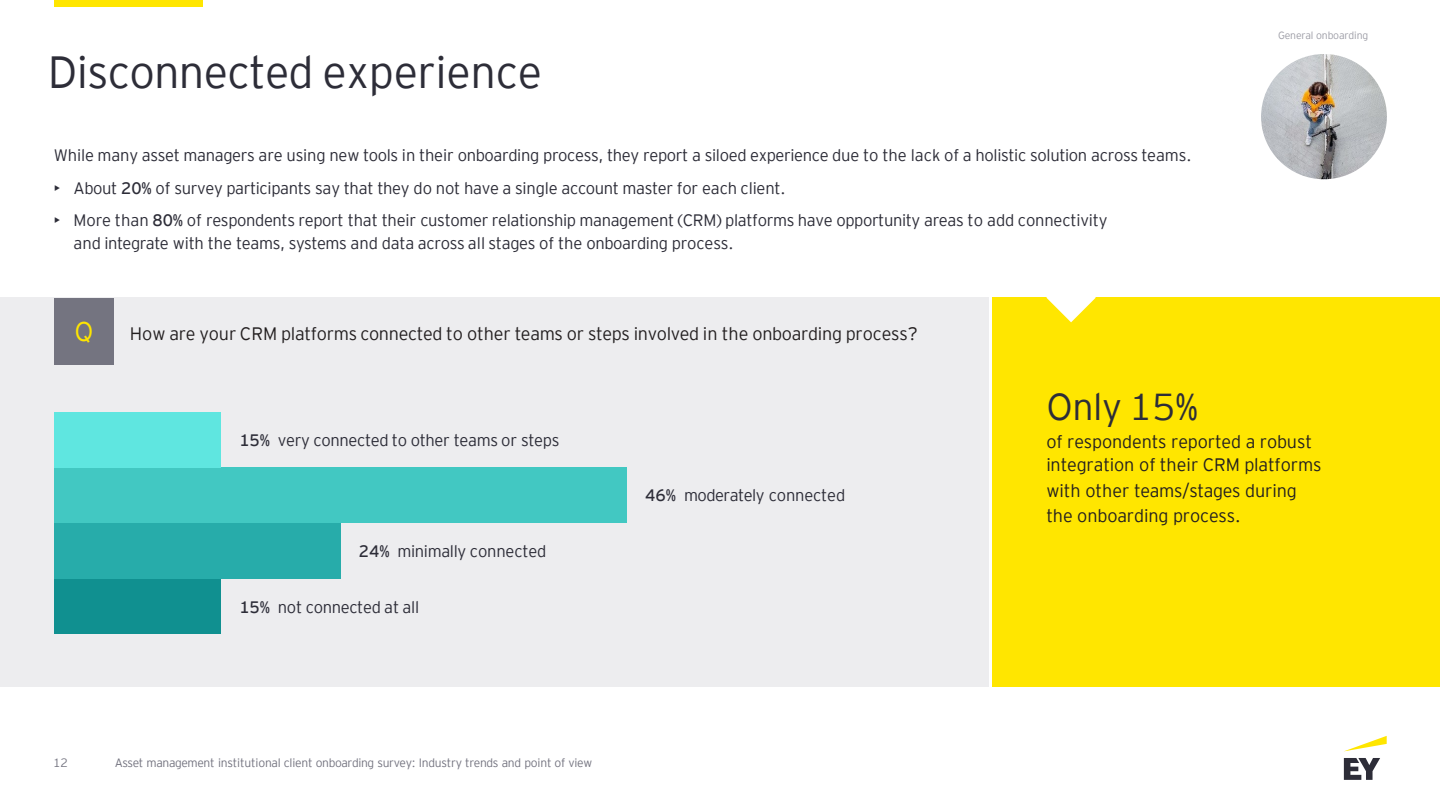
<style>
.page{position:relative;width:1440px;height:810px;background:#fff}
.page>*{position:absolute;margin:0;border:0;box-sizing:border-box;transform-origin:0 0}
.t1{font:300 45px "EY Interstate";letter-spacing:-.015em;color:#2d2d38}
.t2{font:300 37.5px "EY Interstate";letter-spacing:-.01em;color:#2d2d38}
.t3{font:300 27px "EY Interstate";color:#ffe600}
.t4{font:300 18px/25.5px "EY Interstate";letter-spacing:-.01em;color:#231f20}
.t5{font:300 16.5px "EY Interstate";letter-spacing:-.02em;color:#2d2d38}
.t6{font:300 12px "EY Interstate";letter-spacing:-.025em;color:#747480}
.t7{font:300 10.5px "EY Interstate";letter-spacing:-.015em;color:#9d9da6}
.s1{font-weight:400}
</style>
<div class="page">
<div style="left:0;top:298px;width:988px;height:389px;background:#ededef"></div>
<svg style="left:1345px;top:736px;width:42px;height:15px"></svg>
<svg style="left:1344px;top:758px;width:36px;height:22px"></svg>
<div style="left:54px;top:298px;width:59px;height:66px;background:#747480"></div>
<div style="left:54px;top:0;width:148px;height:7px;background:#ffe600"></div>
<div style="left:54px;top:578px;width:167px;height:56px;background:#109090"></div>
<div style="left:54px;top:523px;width:286px;height:55px;background:#27acaa"></div>
<div style="left:54px;top:467px;width:573px;height:56px;background:#42c8c2"></div>
<div style="left:54px;top:412px;width:167px;height:55px;background:#5fe6e0"></div>
<div style="left:993px;top:298px;width:447px;height:389px;background:#ffe600"></div>
<svg style="left:1046px;top:297px;width:50px;height:25px"></svg>
<img style="left:1261px;top:54px;width:126px;height:125px;border-radius:63px">
<h2 class="t1" style="left:48px;top:40px;width:496px">Disconnected experience</h2>
<p class="t5" style="left:54px;top:143px;width:1139px">While many asset managers are using new tools in their onboarding process, they report a siloed experience due to the lack of a holistic solution across teams.</p>
<p class="t5" style="left:54px;top:177px;width:733px">• About <span class="s1">20%</span> of survey participants say that they do not have a single account master for each client.</p>
<p class="t5" style="left:54px;top:209px;width:1055px">• More than <span class="s1">80%</span> of respondents report that their customer relationship management (CRM) platforms have opportunity areas to add connectivity</p>
<p class="t5" style="left:74px;top:231px;width:662px">and integrate with the teams, systems and data across all stages of the onboarding process.</p>
<p class="t3" style="left:74px;top:312px;width:21px">Q</p>
<p class="t4" style="left:130px;top:320px;width:790px">How are your CRM platforms connected to other teams or steps involved in the onboarding process?</p>
<p class="t7" style="left:1278px;top:28px;width:92px">General onboarding</p>
<p class="t5" style="left:239px;top:428px;width:322px"><span class="s1">15%</span> very connected to other teams or steps</p>
<p class="t5" style="left:359px;top:539px;width:189px"><span class="s1">24%</span> minimally connected</p>
<p class="t5" style="left:239px;top:595px;width:181px"><span class="s1">15%</span> not connected at all</p>
<p class="t5" style="left:645px;top:483px;width:202px"><span class="s1">46%</span> moderately connected</p>
<p class="t6" style="left:53px;top:754px;width:16px">12</p>
<p class="t6" style="left:115px;top:754px;width:479px">Asset management institutional client onboarding survey: Industry trends and point of view</p>
<p class="t2" style="left:1046px;top:380px;width:153px">Only 15%</p>
<p class="t4" style="left:1046px;top:427px;width:267px">of respondents reported a robust</p>
<p class="t4" style="left:1046px;top:451px;width:277px">integration of their CRM platforms with other teams/stages during the onboarding process.</p>
</div>
